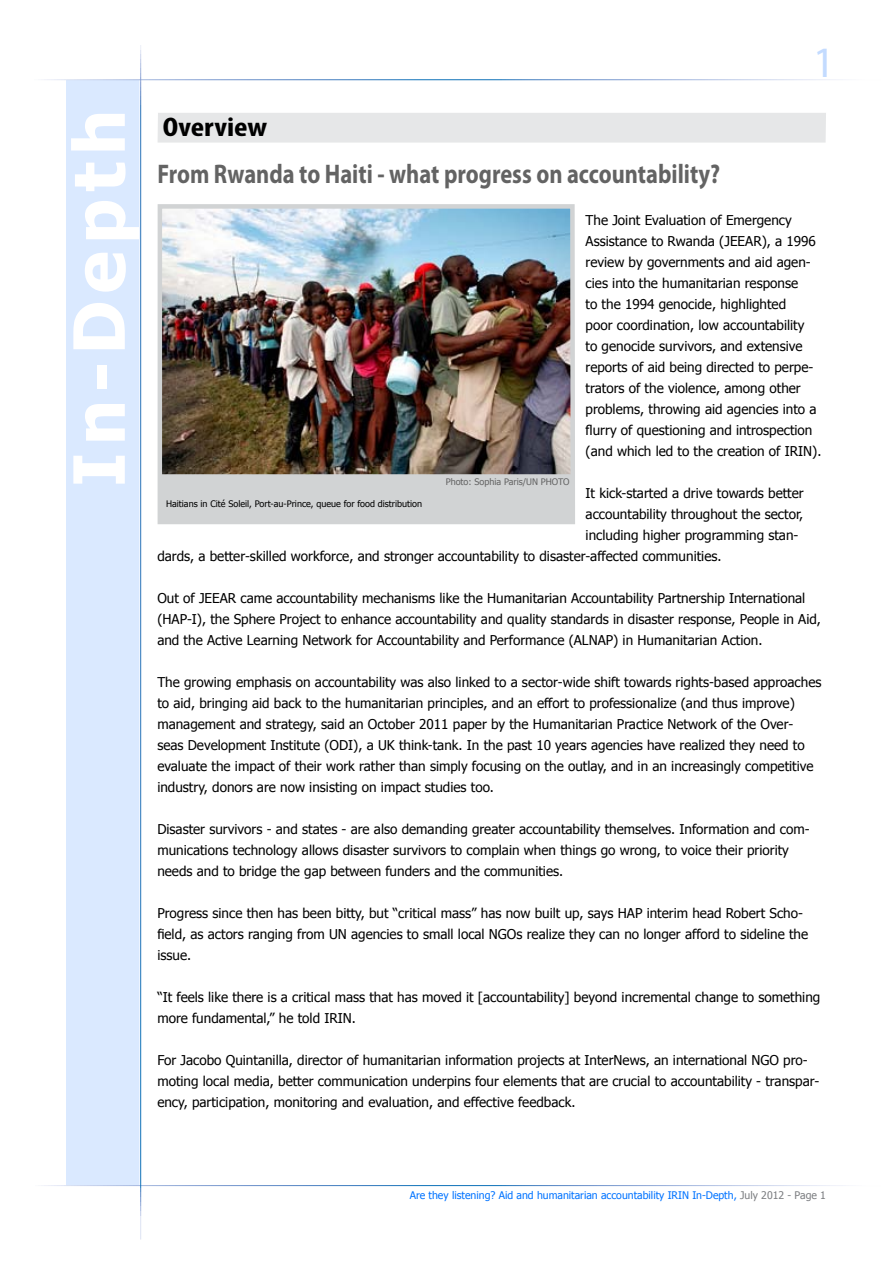
<style>
.page{position:relative;width:893px;height:1263px;background:#fff}
.page>*{position:absolute;margin:0;border:0;box-sizing:border-box;transform-origin:0 0}
.t1{font:700 70.8px "Tahoma";letter-spacing:.1em;color:#fff}
.t2{font:43.5px "Myriad Pro";color:#c3dbff}
.t3{font:700 27px "Myriad Pro";color:#636363;scale:.83 1}
.t4{font:700 condensed 27px "Myriad Pro";color:#000;scale:1.19 1}
.t5{font:13.5px/21px "Tahoma";color:#000}
.t6{font:10.5px "Tahoma";color:#0073ff}
.t7{font:9px "Tahoma";color:#000}
.t8{font:9px "Tahoma";color:#636363}
.s1{color:#7c7e81}
</style>
<div class="page">
<div style="left:66px;top:80px;width:74px;height:1106px;background:#dae9ff"></div>
<hr style="left:15px;top:1185px;width:865px;height:1px;background:#fff">
<div style="left:160px;top:206px;width:413px;height:316px;background:#d1d3d4"></div>
<img style="left:163px;top:209px;width:407px;height:265px">
<div style="left:158px;top:204px;width:417px;height:320px;border:4px solid #d1d3d4"></div>
<div style="left:158px;top:113px;width:668px;height:30px;background:#e6e7e8"></div>
<h1 class="t1" style="left:49px;top:487px;width:379px;rotate:-90deg">In-Depth</h1>
<h3 class="t4" style="left:163px;top:110px;width:89px">Overview</h3>
<h2 class="t2" style="left:813px;top:35px;width:24px">1</h2>
<h3 class="t3" style="left:157px;top:156px;width:680px">From Rwanda to Haiti - what progress on accountability?</h3>
<p class="t5" style="left:586px;top:209px;width:237px">The Joint Evaluation of Emergency Assistance to Rwanda (JEEAR), a 1996 review by governments and aid agen&shy;cies into the humanitarian response<br>to the 1994 genocide, highlighted<br>poor coordination, low accountability<br>to genocide survivors, and extensive reports of aid being directed to perpe&shy;trators of the violence, among other problems, throwing aid agencies into a flurry of questioning and introspection (and which led to the creation of IRIN).</p>
<p class="t5" style="left:586px;top:482px;width:220px">It kick-started a drive towards better</p>
<p class="t5" style="left:586px;top:503px;width:219px">accountability throughout the sector,</p>
<p class="t5" style="left:586px;top:524px;width:214px">including higher programming stan-</p>
<p class="t5" style="left:157px;top:545px;width:566px">dards, a better-skilled workforce, and stronger accountability to disaster-affected communities.</p>
<p class="t5" style="left:157px;top:587px;width:665px">Out of JEEAR came accountability mechanisms like the Humanitarian Accountability Partnership International (HAP-I), the Sphere Project to enhance accountability and quality standards in disaster response, People in Aid, and the Active Learning Network for Accountability and Performance (ALNAP) in Humanitarian Action.</p>
<p class="t5" style="left:157px;top:671px;width:666px">The growing emphasis on accountability was also linked to a sector-wide shift towards rights-based approaches to aid, bringing aid back to the humanitarian principles, and an effort to professionalize (and thus improve) management and strategy, said an October 2011 paper by the Humanitarian Practice Network of the Over&shy;seas Development Institute (ODI), a UK think-tank. In the past 10 years agencies have realized they need to evaluate the impact of their work rather than simply focusing on the outlay, and in an increasingly competitive industry, donors are now insisting on impact studies too.</p>
<p class="t5" style="left:157px;top:818px;width:654px">Disaster survivors - and states - are also demanding greater accountability themselves. Information and com&shy;munications technology allows disaster survivors to complain when things go wrong, to voice their priority needs and to bridge the gap between funders and the communities.</p>
<p class="t5" style="left:157px;top:902px;width:652px">Progress since then has been bitty, but “critical mass” has now built up, says HAP interim head Robert Scho&shy;field, as actors ranging from UN agencies to small local NGOs realize they can no longer afford to sideline the issue.</p>
<p class="t5" style="left:157px;top:986px;width:665px">“It feels like there is a critical mass that has moved it [accountability] beyond incremental change to something more fundamental,” he told IRIN.</p>
<p class="t5" style="left:157px;top:1049px;width:663px">For Jacobo Quintanilla, director of humanitarian information projects at InterNews, an international NGO pro&shy;moting local media, better communication underpins four elements that are crucial to accountability - transpar&shy;ency, participation, monitoring and evaluation, and effective feedback.</p>
<p class="t8" style="left:446px;top:476px;width:125px">Photo: Sophia Paris/UN PHOTO</p>
<p class="t7" style="left:166px;top:498px;width:258px">Haitians in Cité Soleil, Port-au-Prince, queue for food distribution</p>
<p class="t6" style="left:410px;top:1188px;width:418px">Are they listening? Aid and humanitarian accountability IRIN In-Depth, <span class="s1">July 2012 - Page 1</span></p>
</div>
